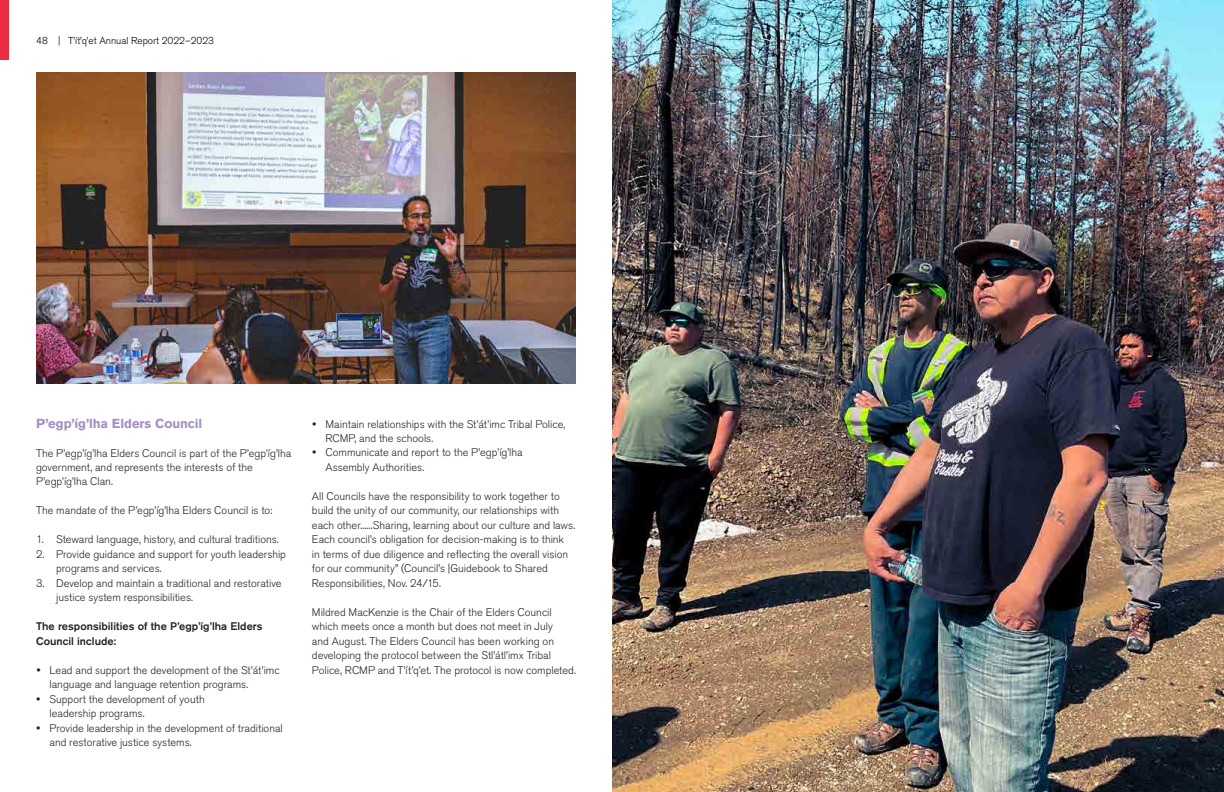
<style>
.page{position:relative;width:1224px;height:792px;background:#fff}
.page>*{position:absolute;margin:0;border:0;box-sizing:border-box;transform-origin:0 0}
.t1{font:700 13px "Akzidenz Grotesk Pro";letter-spacing:-.005em;color:#a38fc3}
.t2{font:300 11px/14.5px "Akzidenz Grotesk Pro";color:#212326}
.t3{font:500 11px/14.5px "Akzidenz Grotesk Pro";letter-spacing:.005em;color:#212326}
.t4{font:300 10px "Akzidenz Grotesk Pro";color:#000}
</style>
<div class="page">
<div style="left:0;top:0;width:9px;height:59px;background:#ee2c3f"></div>
<img style="left:612px;top:0;width:612px;height:792px">
<img style="left:36px;top:72px;width:540px;height:312px">
<p class="t4" style="left:36px;top:34px;width:180px">48 | T’ít’q’et Annual Report 2022–2023</p>
<p class="t1" style="left:36px;top:415px;width:168px">P’egp’íg’lha Elders Council</p>
<p class="t2" style="left:36px;top:445px;width:257px">The P’egp’íg’lha Elders Council is part of the P’egp’íg’lha government, and represents the interests of the<br>P’egp’íg’lha Clan.</p>
<p class="t2" style="left:36px;top:503px;width:238px">The mandate of the P’egp’íg’lha Elders Council is to:</p>
<p class="t2" style="left:36px;top:532px;width:244px">1. Steward language, history, and cultural traditions.</p>
<p class="t2" style="left:56px;top:547px;width:231px;text-indent:-20px">2. Provide guidance and support for youth leadership programs and services.</p>
<p class="t2" style="left:56px;top:576px;width:227px;text-indent:-20px">3. Develop and maintain a traditional and restorative justice system responsibilities.</p>
<p class="t3" style="left:36px;top:619px;width:228px">The responsibilities of the P’egp’íg’lha Elders<br>Council include:</p>
<p class="t2" style="left:49px;top:663px;width:232px;text-indent:-13px">• Lead and support the development of the St’át’imc language and language retention programs.</p>
<p class="t2" style="left:49px;top:692px;width:157px;text-indent:-13px">• Support the development of youth leadership programs.</p>
<p class="t2" style="left:49px;top:721px;width:235px;text-indent:-13px">• Provide leadership in the development of traditional and restorative justice systems.</p>
<p class="t2" style="left:325px;top:416px;width:242px;text-indent:-13px">• Maintain relationships with the St’át’imc Tribal Police,<br>RCMP, and the schools.</p>
<p class="t2" style="left:325px;top:445px;width:199px;text-indent:-13px">• Communicate and report to the P’egp’íg’lha<br>Assembly Authorities.</p>
<p class="t2" style="left:312px;top:489px;width:265px">All Councils have the responsibility to work together to build the unity of our community, our relationships with each other......Sharing, learning about our culture and laws.<br>Each council’s obligation for decision-making is to think<br>in terms of due diligence and reflecting the overall vision for our community” (Council’s |Guidebook to Shared Responsibilities, Nov. 24/15.</p>
<p class="t2" style="left:312px;top:605px;width:266px">Mildred MacKenzie is the Chair of the Elders Council which meets once a month but does not meet in July<br>and August. The Elders Council has been working on developing the protocol between the Stl’átl’imx Tribal Police, RCMP and T’ít’q’et. The protocol is now completed.</p>
</div>
